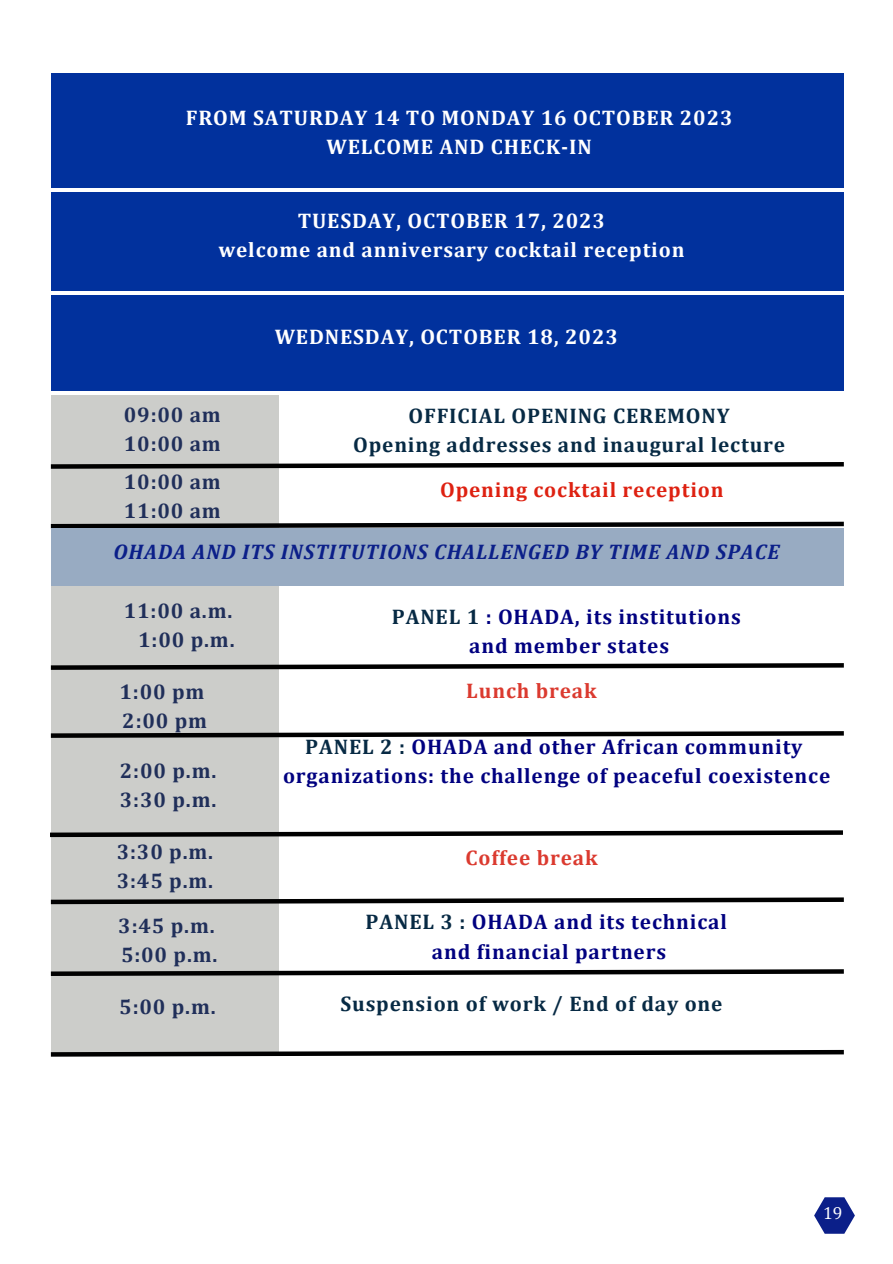
<style>
.page{position:relative;width:893px;height:1264px;background:#fff}
.page>*{position:absolute;margin:0;border:0;box-sizing:border-box;transform-origin:0 0}
.t1{font:700 21.15px "Cambria";letter-spacing:.04em;color:#000080}
.t2{font:700 21.15px "Cambria";letter-spacing:.04em;color:#fff}
.t3{font:700 21.15px "Cambria";letter-spacing:.04em;color:#202f5a}
.t4{font:700 21.15px "Cambria";letter-spacing:.04em;color:#072a44}
.t5{font:italic 700 21.15px "Cambria";letter-spacing:.04em;color:#0b1f89}
.t6{font:700 21.15px "Cambria";letter-spacing:.04em;color:#de2111}
.t7{font:700 21.15px "Cambria";letter-spacing:.04em;color:#db3a2f}
.t8{font:17.4px "Cambria";color:#fff}
.s1{color:#072a44}
</style>
<div class="page">
<div style="left:51px;top:74px;width:792px;height:114px;background:#01319d"></div>
<div style="left:51px;top:192px;width:792px;height:99px;background:#01319d"></div>
<div style="left:51px;top:295px;width:792px;height:95px;background:#01319d"></div>
<div style="left:51px;top:395px;width:227px;height:658px;background:#cccdca"></div>
<svg style="left:50px;top:460px;width:794px;height:11px"></svg>
<svg style="left:50px;top:519px;width:794px;height:11px"></svg>
<div style="left:51px;top:528px;width:792px;height:57px;background:#98abc2"></div>
<svg style="left:50px;top:661px;width:794px;height:11px"></svg>
<svg style="left:50px;top:729px;width:794px;height:11px"></svg>
<svg style="left:50px;top:828px;width:793px;height:11px"></svg>
<svg style="left:50px;top:895px;width:794px;height:11px"></svg>
<svg style="left:50px;top:966px;width:794px;height:12px"></svg>
<svg style="left:50px;top:1047px;width:794px;height:10px"></svg>
<svg style="left:814px;top:1197px;width:40px;height:36px"></svg>
<p class="t2" style="left:186px;top:105px;width:548px">FROM SATURDAY 14 TO MONDAY 16 OCTOBER 2023</p>
<p class="t2" style="left:326px;top:134px;width:267px">WELCOME AND CHECK-IN</p>
<p class="t2" style="left:298px;top:207px;width:309px">TUESDAY, OCTOBER 17, 2023</p>
<p class="t2" style="left:218px;top:236px;width:467px">welcome and anniversary cocktail reception</p>
<p class="t3" style="left:124px;top:401px;width:98px">09:00 am</p>
<p class="t3" style="left:124px;top:430px;width:98px">10:00 am</p>
<p class="t3" style="left:124px;top:468px;width:98px">10:00 am</p>
<p class="t3" style="left:124px;top:497px;width:98px">11:00 am</p>
<p class="t2" style="left:275px;top:323px;width:345px">WEDNESDAY, OCTOBER 18, 2023</p>
<p class="t4" style="left:408px;top:402px;width:322px">OFFICIAL OPENING CEREMONY</p>
<p class="t4" style="left:353px;top:431px;width:433px">Opening addresses and inaugural lecture</p>
<p class="t6" style="left:440px;top:476px;width:285px">Opening cocktail reception</p>
<p class="t5" style="left:113px;top:539px;width:667px">OHADA AND ITS INSTITUTIONS CHALLENGED BY TIME AND SPACE</p>
<p class="t3" style="left:124px;top:597px;width:110px">11:00 a.m.</p>
<p class="t3" style="left:138px;top:626px;width:98px">1:00 p.m.</p>
<p class="t3" style="left:119px;top:678px;width:86px">1:00 pm</p>
<p class="t3" style="left:122px;top:707px;width:86px">2:00 pm</p>
<p class="t3" style="left:120px;top:757px;width:98px">2:00 p.m.</p>
<p class="t3" style="left:120px;top:786px;width:98px">3:30 p.m.</p>
<p class="t3" style="left:117px;top:838px;width:98px">3:30 p.m.</p>
<p class="t3" style="left:117px;top:868px;width:98px">3:45 p.m.</p>
<p class="t3" style="left:118px;top:912px;width:98px">3:45 p.m.</p>
<p class="t3" style="left:121px;top:941px;width:98px">5:00 p.m.</p>
<p class="t3" style="left:119px;top:993px;width:98px">5:00 p.m.</p>
<p class="t1" style="left:392px;top:603px;width:350px"><span class="s1">PANEL 1</span> : OHADA, its institutions</p>
<p class="t1" style="left:469px;top:633px;width:201px">and member states</p>
<p class="t7" style="left:466px;top:678px;width:132px">Lunch break</p>
<p class="t1" style="left:305px;top:733px;width:498px"><span class="s1">PANEL 2 :</span> OHADA and other African community</p>
<p class="t1" style="left:283px;top:763px;width:548px">organizations: the challenge of peaceful coexistence</p>
<p class="t7" style="left:465px;top:845px;width:133px">Coffee break</p>
<p class="t1" style="left:365px;top:909px;width:363px"><span class="s1">PANEL 3 :</span> OHADA and its technical</p>
<p class="t1" style="left:432px;top:938px;width:236px">and financial partners</p>
<p class="t4" style="left:340px;top:990px;width:383px">Suspension of work / End of day one</p>
<p class="t8" style="left:823px;top:1202px;width:21px">19</p>
</div>
